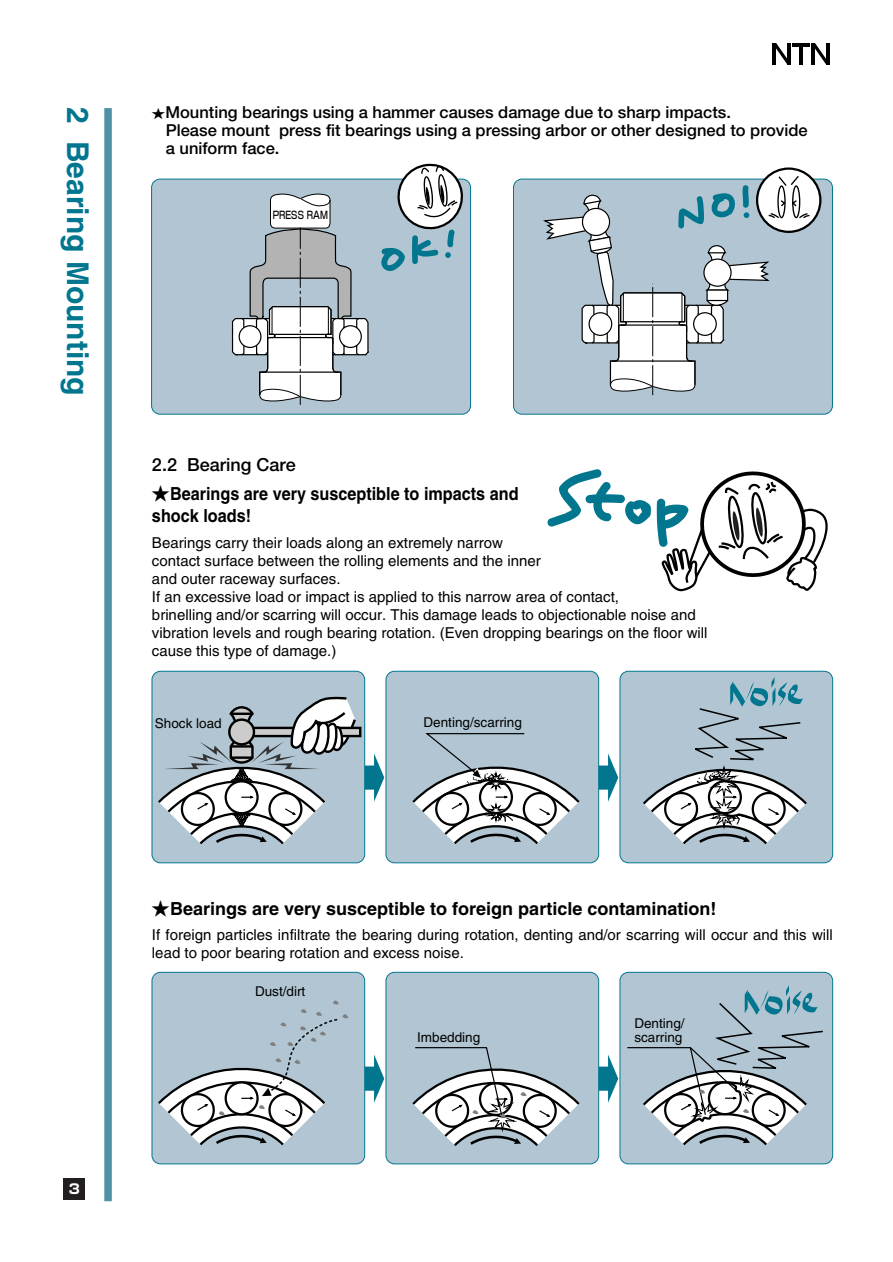
<style>
.page{position:relative;width:893px;height:1262px;background:#fff}
.page>*{position:absolute;margin:0;border:0;box-sizing:border-box;transform-origin:0 0}
.t1{font:700 30px "Helvetica";color:#01768e}
.t2{font:700 18px "Helvetica";color:#000}
.t3{font:700 18px/21.8px "Helvetica";color:#000;scale:.9 1}
.t4{font:500 18px "Helvetica Neue";color:#000}
.t5{font:500 16.5px/18px "Helvetica Neue";color:#000}
.t6{font:15px/18px "Helvetica";color:#000}
.t7{font:13.5px/14.2px "Helvetica";color:#000}
.t8{font:700 13.5px "Shin Go";color:#fff}
.t9{font:500 10.5px "Shin Go";color:#000;scale:.8 1}
.s1{font-family:"Shin Go";font-size:12.15px}
.s2{font-family:"Shin Go";font-weight:500}
</style>
<div class="page">
<div style="left:152px;top:671px;width:213px;height:192px;background:#b1c6d2;border:1px solid #01768e;border-radius:9px"></div>
<div style="left:513px;top:179px;width:319px;height:235px;background:#b1c6d2;border:1px solid #01768e;border-radius:9px"></div>
<div style="left:151px;top:179px;width:320px;height:235px;background:#b1c6d2;border:1px solid #01768e;border-radius:9px"></div>
<div style="left:385px;top:671px;width:214px;height:192px;background:#b1c6d2;border:1px solid #01768e;border-radius:9px"></div>
<div style="left:619px;top:671px;width:214px;height:192px;background:#b1c6d2;border:1px solid #01768e;border-radius:9px"></div>
<div style="left:152px;top:972px;width:213px;height:192px;background:#b1c6d2;border:1px solid #01768e;border-radius:9px"></div>
<div style="left:385px;top:972px;width:214px;height:192px;background:#b1c6d2;border:1px solid #01768e;border-radius:9px"></div>
<div style="left:619px;top:972px;width:214px;height:192px;background:#b1c6d2;border:1px solid #01768e;border-radius:9px"></div>
<svg style="left:231px;top:193px;width:138px;height:212px"></svg>
<svg style="left:365px;top:753px;width:19px;height:48px"></svg>
<svg style="left:598px;top:753px;width:14px;height:10px"></svg>
<svg style="left:358px;top:726px;width:3px;height:11px"></svg>
<svg style="left:156px;top:696px;width:202px;height:168px"></svg>
<svg style="left:412px;top:733px;width:113px;height:111px"></svg>
<svg style="left:547px;top:469px;width:281px;height:123px"></svg>
<svg style="left:695px;top:677px;width:112px;height:167px"></svg>
<svg style="left:365px;top:1054px;width:19px;height:48px"></svg>
<svg style="left:377px;top:163px;width:87px;height:108px"></svg>
<svg style="left:756px;top:167px;width:65px;height:66px"></svg>
<div style="left:104px;top:108px;width:8px;height:1093px;background:#4f92a7"></div>
<svg style="left:158px;top:1000px;width:190px;height:146px"></svg>
<svg style="left:672px;top:985px;width:151px;height:161px"></svg>
<svg style="left:540px;top:174px;width:270px;height:221px"></svg>
<div style="left:703px;top:258px;width:28px;height:29px;background:#fff;border:1px solid #000;border-radius:50%"></div>
<div style="left:706px;top:289px;width:22px;height:12px;background:#fff;border:1px solid #000"></div>
<svg style="left:484px;top:763px;width:256px;height:370px"></svg>
<svg style="left:412px;top:1046px;width:170px;height:100px"></svg>
<div style="left:64px;top:1178px;width:21px;height:21px;background:#231f20"></div>
<hr style="left:772px;top:43px;width:4px;height:21px;background:#000">
<hr style="left:787px;top:43px;width:3px;height:21px;background:#000">
<svg style="left:776px;top:43px;width:11px;height:21px"></svg>
<hr style="left:811px;top:43px;width:4px;height:21px;background:#000">
<hr style="left:825px;top:43px;width:4px;height:21px;background:#000">
<svg style="left:815px;top:43px;width:11px;height:21px"></svg>
<hr style="left:799px;top:45px;width:3px;height:19px;background:#000">
<hr style="left:792px;top:43px;width:17px;height:3px;background:#000">
<h1 class="t1" style="left:89px;top:107px;width:290px;rotate:90deg">2 Bearing Mounting</h1>
<p class="t5" style="left:166px;top:104px;width:643px;text-indent:-14px"><span class="s1">★</span>Mounting bearings using a hammer causes damage due to sharp impacts.<br>Please mount press fit bearings using a pressing arbor or other designed to provide a uniform face.</p>
<p class="t9" style="left:273px;top:211px;width:70px">PRESS RAM</p>
<p class="t4" style="left:152px;top:458px;width:145px">2.2 Bearing Care</p>
<p class="t3" style="left:152px;top:485px;width:409px"><span class="s2">★</span>Bearings are very susceptible to impacts and shock loads!</p>
<p class="t6" style="left:152px;top:535px;width:557px">Bearings carry their loads along an extremely narrow<br>contact surface between the rolling elements and the inner<br>and outer raceway surfaces.<br>If an excessive load or impact is applied to this narrow area of contact,<br>brinelling and/or scarring will occur. This damage leads to objectionable noise and vibration levels and rough bearing rotation. (Even dropping bearings on the floor will cause this type of damage.)</p>
<p class="t7" style="left:155px;top:717px;width:68px">Shock load</p>
<p class="t7" style="left:423px;top:716px;width:100px">Denting/scarring</p>
<p class="t2" style="left:152px;top:902px;width:566px"><span class="s2">★</span>Bearings are very susceptible to foreign particle contamination!</p>
<p class="t6" style="left:152px;top:927px;width:682px">If foreign particles infiltrate the bearing during rotation, denting and/or scarring will occur and this will lead to poor bearing rotation and excess noise.</p>
<p class="t7" style="left:255px;top:985px;width:52px">Dust/dirt</p>
<p class="t8" style="left:69px;top:1183px;width:13px">3</p>
<p class="t7" style="left:417px;top:1031px;width:65px">Imbedding</p>
<p class="t7" style="left:634px;top:1017px;width:52px">Denting/ scarring</p>
</div>
